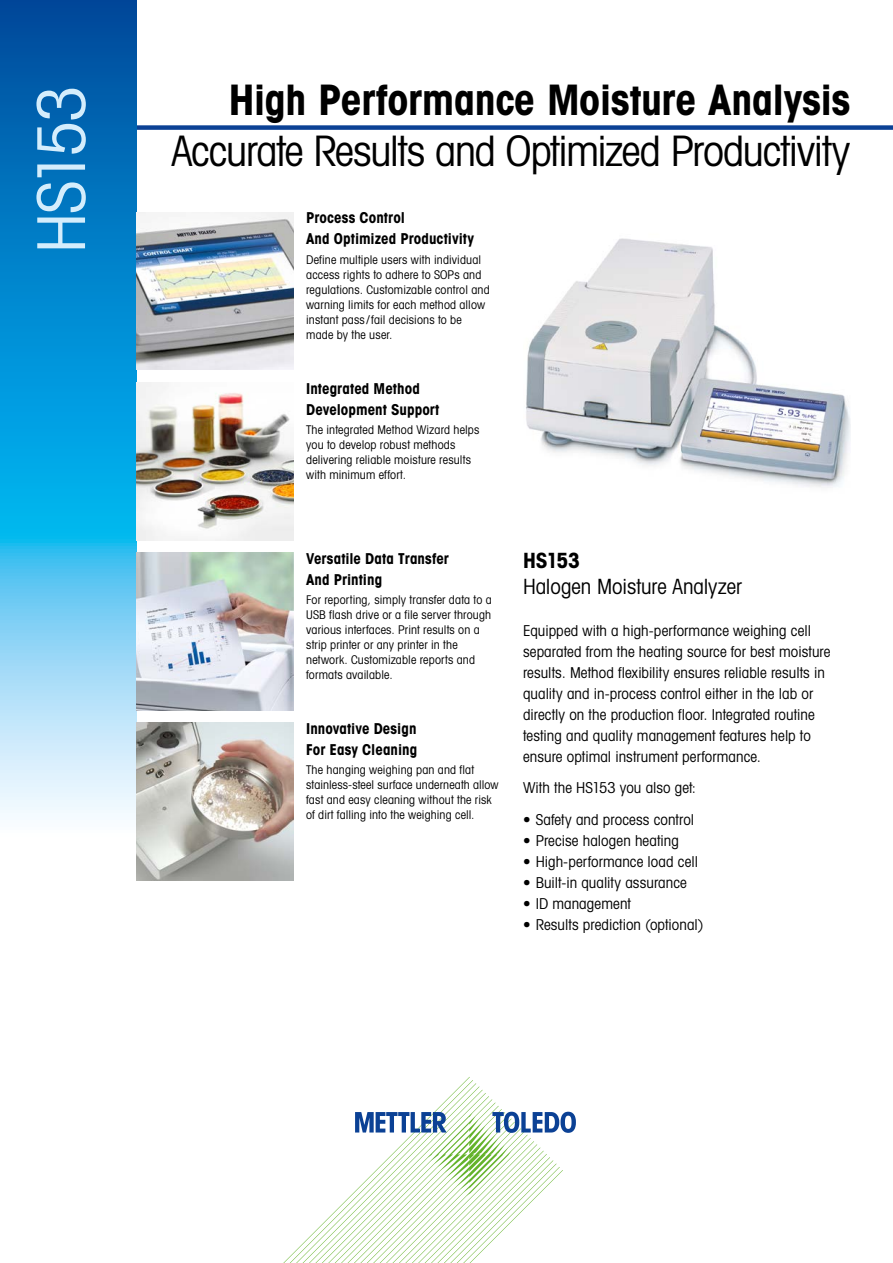
<style>
.page{position:relative;width:893px;height:1263px;background:#fff}
.page>*{position:absolute;margin:0;border:0;box-sizing:border-box;transform-origin:0 0}
.t1{font:66px "Avant Gardefor MT Bk";letter-spacing:-.055em;color:#d4edfc}
.t2{font:42px "Avant Gardefor MT Bk";letter-spacing:-.03em;color:#000}
.t3{font:42px "Avant Gardefor MT Bd";letter-spacing:-.01em;color:#000}
.t4{font:21px "Avant Gardefor MT Bk";letter-spacing:-.005em;color:#000}
.t5{font:21px "Avant Gardefor MT Bd";letter-spacing:-.03em;color:#000}
.t6{font:15px/21px "Avant Gardefor MT Bk";letter-spacing:.005em;color:#000}
.t7{font:15px/21px "Avant Gardefor MT Bd";letter-spacing:.005em;color:#000}
.t8{font:12px/15px "Avant Gardefor MT Bk";letter-spacing:.015em;color:#000}
</style>
<div class="page">
<div style="left:111px;top:125px;width:782px;height:5px;background:#0b4195"></div>
<svg style="left:283px;top:1077px;width:293px;height:186px"></svg>
<svg style="left:0;top:0;width:136px;height:817px;background:#35a0d9"></svg>
<img style="left:136px;top:213px;width:157px;height:157px">
<img style="left:136px;top:383px;width:157px;height:157px">
<img style="left:136px;top:723px;width:157px;height:157px">
<img style="left:526px;top:238px;width:324px;height:250px">
<img style="left:136px;top:553px;width:157px;height:157px">
<h1 class="t1" style="left:21px;top:253px;width:170px;rotate:-90deg">HS153</h1>
<h2 class="t3" style="left:229px;top:73px;width:623px">High Performance Moisture Analysis</h2>
<h2 class="t2" style="left:171px;top:125px;width:681px">Accurate Results and Optimized Productivity</h2>
<p class="t7" style="left:306px;top:207px;width:169px">Process Control<br>And Optimized Productivity</p>
<p class="t8" style="left:306px;top:252px;width:185px">Define multiple users with individual access rights to adhere to SOPs and regulations. Customizable control and warning limits for each method allow instant pass /fail decisions to be made by the user.</p>
<p class="t7" style="left:306px;top:377px;width:135px">Integrated Method<br>Development Support</p>
<p class="t8" style="left:306px;top:422px;width:175px">The integrated Method Wizard helps you to develop robust methods delivering reliable moisture results with minimum effort.</p>
<p class="t7" style="left:306px;top:547px;width:144px">Versatile Data Transfer<br>And Printing</p>
<p class="t8" style="left:306px;top:592px;width:187px">For reporting, simply transfer data to a USB flash drive or a file server through various interfaces. Print results on a strip printer or any printer in the network. Customizable reports and formats available.</p>
<p class="t7" style="left:306px;top:717px;width:113px">Innovative Design<br>For Easy Cleaning</p>
<p class="t8" style="left:306px;top:762px;width:194px">The hanging weighing pan and flat stainless-steel surface underneath allow fast and easy cleaning without the risk of dirt falling into the weighing cell.</p>
<h3 class="t5" style="left:523px;top:547px;width:58px">HS153</h3>
<h3 class="t4" style="left:523px;top:573px;width:220px">Halogen Moisture Analyzer</h3>
<p class="t6" style="left:523px;top:619px;width:309px">Equipped with a high-performance weighing cell separated from the heating source for best moisture results. Method flexibility ensures reliable results in quality and in-process control either in the lab or directly on the production floor. Integrated routine testing and quality management features help to ensure optimal instrument performance.</p>
<p class="t6" style="left:523px;top:777px;width:175px">With the HS153 you also get:</p>
<p class="t6" style="left:523px;top:808px;width:173px">• Safety and process control</p>
<p class="t6" style="left:523px;top:829px;width:157px">• Precise halogen heating</p>
<p class="t6" style="left:523px;top:850px;width:176px">• High-performance load cell</p>
<p class="t6" style="left:523px;top:871px;width:165px">• Built-in quality assurance</p>
<p class="t6" style="left:523px;top:892px;width:109px">• ID management</p>
<p class="t6" style="left:523px;top:913px;width:182px">• Results prediction (optional)</p>
</div>
